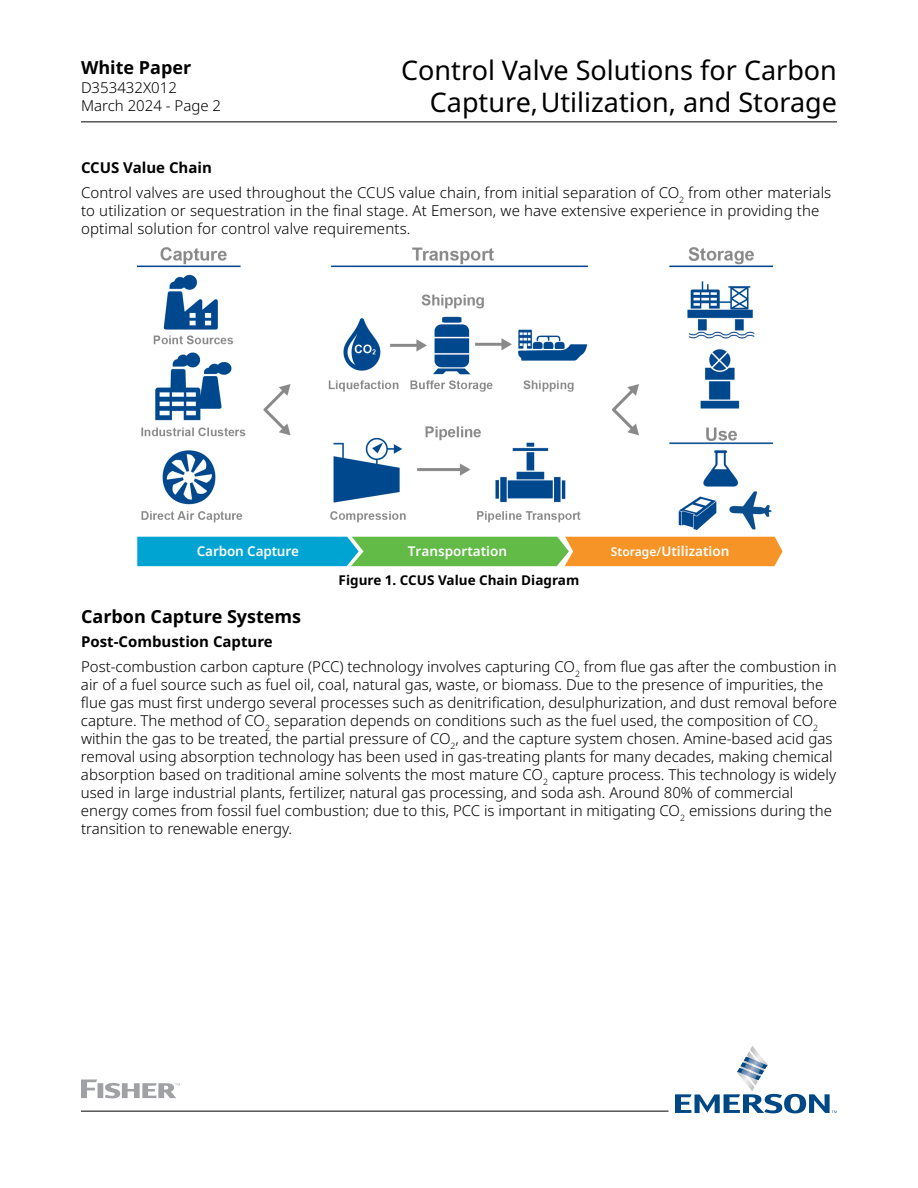
<style>
.page{position:relative;width:918px;height:1188px;background:#fff}
.page>*{position:absolute;margin:0;border:0;box-sizing:border-box;transform-origin:0 0}
.t1{font:27px/32.4px "Noto Sans";color:#000;text-align:right}
.t2{font:700 18px "Noto Sans";color:#000}
.t3{font:300 15px/18px "Noto Sans";color:#000}
.t4{font:600 13.5px "Noto Sans";color:#fff}
.t5{font:700 13.5px "Noto Sans";color:#000}
.s1{font-weight:700}
.s2{font-size:12px}
</style>
<div class="page">
<hr style="left:81px;top:122px;width:756px;height:1px;background:#000">
<hr style="left:81px;top:1111px;width:588px;height:1px;background:#000">
<svg style="left:675px;top:1046px;width:162px;height:67px"></svg>
<svg style="left:81px;top:1080px;width:99px;height:18px"></svg>
<img style="left:137px;top:247px;width:636px;height:282px">
<svg style="left:137px;top:537px;width:645px;height:29px;background:#75a86f"></svg>
<p class="t2" style="left:81px;top:57px;width:112px">White Paper</p>
<p class="t3" style="left:81px;top:79px;width:142px">D353432X012<br>March 2024 - Page 2</p>
<h1 class="t1" style="left:401px;top:54px;width:437px">Control Valve Solutions for Carbon<br>Capture,Utilization, and Storage</h1>
<p class="t3" style="left:81px;top:156px;width:752px;line-height:24.8px"><span class="s1">CCUS Value Chain<br></span>Control valves are used throughout the CCUS value chain, from initial separation of CO<sub>2</sub> from other materials</p>
<p class="t3" style="left:81px;top:202px;width:740px">to utilization or sequestration in the final stage. At Emerson, we have extensive experience in providing the optimal solution for control valve requirements.</p>
<p class="t4" style="left:197px;top:544px;width:104px">Carbon Capture</p>
<p class="t4" style="left:408px;top:544px;width:101px">Transportation</p>
<p class="t4" style="left:611px;top:544px;width:120px"><span class="s2">Storage/</span>Utilization</p>
<p class="t5" style="left:339px;top:572px;width:242px">Figure 1. CCUS Value Chain Diagram</p>
<p class="t2" style="left:81px;top:606px;width:222px">Carbon Capture Systems</p>
<p class="t3" style="left:81px;top:630px;width:757px;line-height:24.8px"><span class="s1">Post-Combustion Capture<br></span>Post-combustion carbon capture (PCC) technology involves capturing CO<sub>2</sub> from flue gas after the combustion in</p>
<p class="t3" style="left:81px;top:676px;width:757px">air of a fuel source such as fuel oil, coal, natural gas, waste, or biomass. Due to the presence of impurities, the flue gas must first undergo several processes such as denitrification, desulphurization, and dust removal before capture. The method of CO<sub>2</sub> separation depends on conditions such as the fuel used, the composition of CO<sub>2 </sub>within the gas to be treated, the partial pressure of CO<sub>2</sub>, and the capture system chosen. Amine-based acid gas removal using absorption technology has been used in gas-treating plants for many decades, making chemical absorption based on traditional amine solvents the most mature CO<sub>2</sub> capture process. This technology is widely used in large industrial plants, fertilizer, natural gas processing, and soda ash. Around 80% of commercial energy comes from fossil fuel combustion; due to this, PCC is important in mitigating CO<sub>2</sub> emissions during the transition to renewable energy.</p>
</div>
